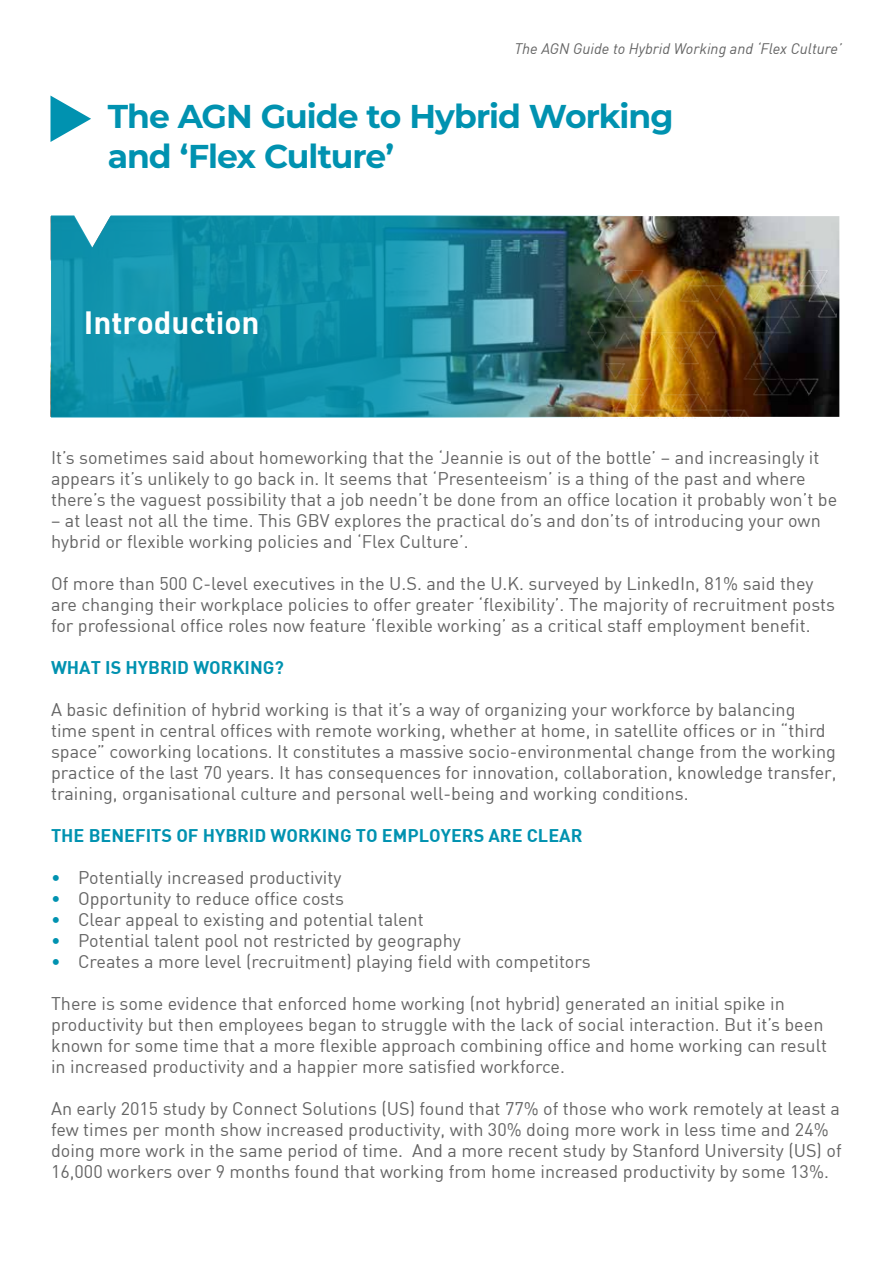
<style>
.page{position:relative;width:893px;height:1263px;background:#fff}
.page>*{position:absolute;margin:0;border:0;box-sizing:border-box;transform-origin:0 0}
.t1{font:700 33px/40px "Montserrat";letter-spacing:-.03em;color:#0092b0}
.t2{font:31.5px "DIN Bold";color:#fff}
.t3{font:18px/21px "DIN";color:#646464}
.t4{font:18px "DIN Bold";color:#0092b0}
.t5{font:italic 15px "DIN";color:#646464}
.s1{color:#0092b0}
</style>
<div class="page">
<img style="left:51px;top:215px;width:788px;height:202px">
<svg style="left:50px;top:96px;width:41px;height:46px"></svg>
<img style="left:578px;top:271px;width:259px;height:147px">
<p class="t5" style="left:514px;top:39px;width:329px">The AGN Guide to Hybrid Working and ‘Flex Culture’</p>
<h1 class="t1" style="left:108px;top:95px;width:567px">The AGN Guide to Hybrid Working and ‘Flex Culture’</h1>
<h2 class="t2" style="left:84px;top:302px;width:177px">Introduction</h2>
<p class="t3" style="left:51px;top:446px;width:788px">It’s sometimes said about homeworking that the ‘Jeannie is out of the bottle’ – and increasingly it appears it’s unlikely to go back in. It seems that ‘Presenteeism’ is a thing of the past and where there’s the vaguest possibility that a job needn’t be done from an office location it probably won’t be</p>
<p class="t3" style="left:51px;top:509px;width:771px">– at least not all the time. This GBV explores the practical do’s and don’ts of introducing your own hybrid or flexible working policies and ‘Flex Culture’.</p>
<p class="t3" style="left:51px;top:572px;width:786px">Of more than 500 C-level executives in the U.S. and the U.K. surveyed by LinkedIn, 81% said they are changing their workplace policies to offer greater ‘flexibility’. The majority of recruitment posts for professional office roles now feature ‘flexible working’ as a critical staff employment benefit.</p>
<p class="t4" style="left:51px;top:655px;width:234px">WHAT IS HYBRID WORKING?</p>
<p class="t3" style="left:51px;top:698px;width:787px">A basic definition of hybrid working is that it’s a way of organizing your workforce by balancing<br>time spent in central offices with remote working, whether at home, in satellite offices or in “third space” coworking locations. It constitutes a massive socio-environmental change from the working practice of the last 70 years. It has consequences for innovation, collaboration, knowledge transfer, training, organisational culture and personal well-being and working conditions.</p>
<p class="t4" style="left:51px;top:823px;width:533px">THE BENEFITS OF HYBRID WORKING TO EMPLOYERS ARE CLEAR</p>
<p class="t3" style="left:51px;top:866px;width:292px"><span class="s1">•</span> Potentially increased productivity</p>
<p class="t3" style="left:51px;top:887px;width:295px"><span class="s1">•</span> Opportunity to reduce office costs</p>
<p class="t3" style="left:51px;top:908px;width:374px"><span class="s1">•</span> Clear appeal to existing and potential talent</p>
<p class="t3" style="left:51px;top:929px;width:411px"><span class="s1">•</span> Potential talent pool not restricted by geography</p>
<p class="t3" style="left:51px;top:950px;width:541px"><span class="s1">•</span> Creates a more level (recruitment) playing field with competitors</p>
<p class="t3" style="left:51px;top:992px;width:777px">There is some evidence that enforced home working (not hybrid) generated an initial spike in productivity but then employees began to struggle with the lack of social interaction. But it’s been known for some time that a more flexible approach combining office and home working can result in increased productivity and a happier more satisfied workforce.</p>
<p class="t3" style="left:51px;top:1097px;width:792px">An early 2015 study by Connect Solutions (US) found that 77% of those who work remotely at least a few times per month show increased productivity, with 30% doing more work in less time and 24% doing more work in the same period of time. And a more recent study by Stanford University (US) of 16,000 workers over 9 months found that working from home increased productivity by some 13%.</p>
</div>
